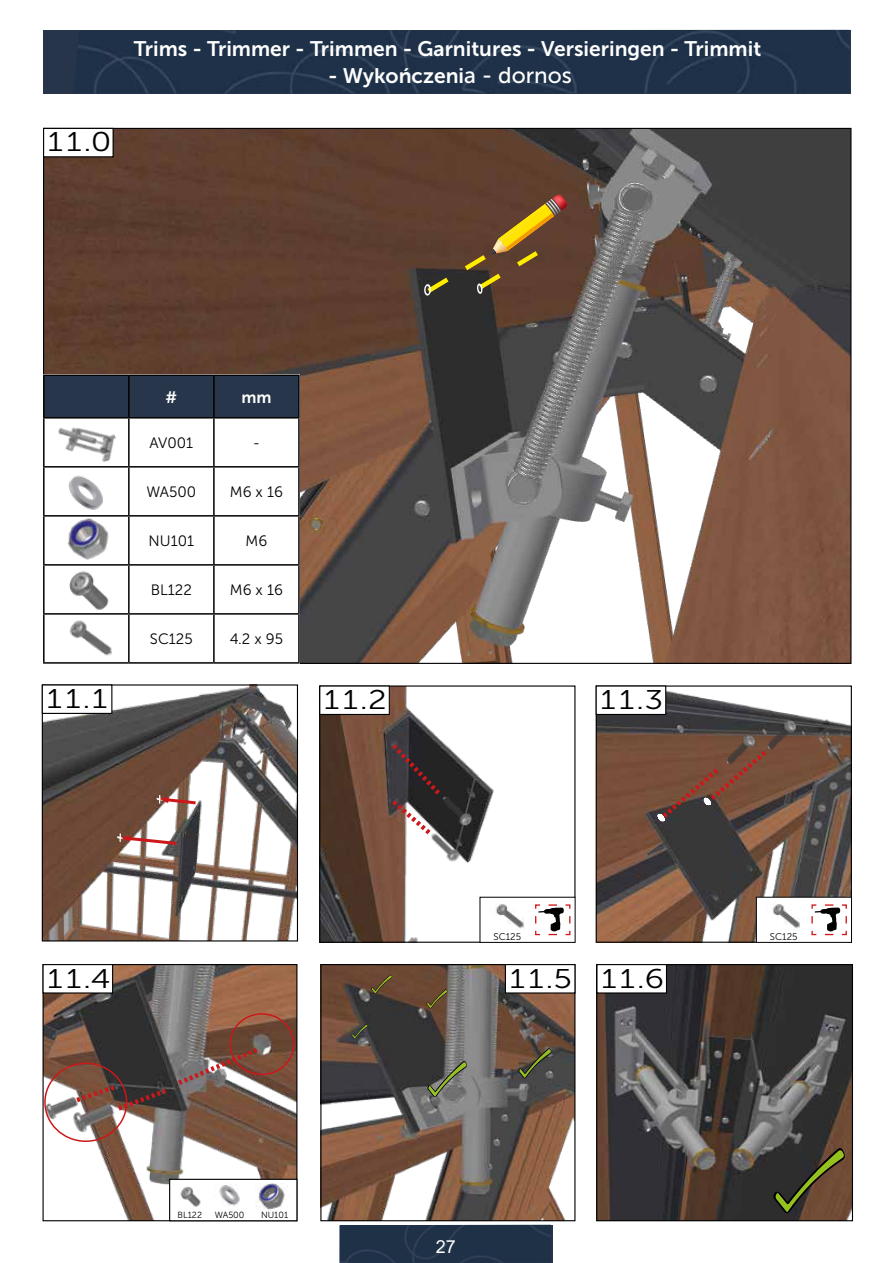
<style>
.page{position:relative;width:893px;height:1263px;background:#fff}
.page>*{position:absolute;margin:0;border:0;box-sizing:border-box;transform-origin:0 0}
.t1{font:27px "Museo Sans 300";color:#000;scale:1.22 1}
.t2{font:21px "Museo Sans 700";color:#fff}
.t3{font:18px "Arial";color:#fff}
.t4{font:16.5px "Museo Sans 700";color:#fff}
.t5{font:15px "Museo Sans 300";color:#000}
.t6{font:9.75px "Museo Sans 300";color:#000}
.t7{font:9px "Museo Sans 300";color:#000}
.t8{font:8.85px "Museo Sans 300";color:#000}
.s1{font-family:"Museo Sans 500";font-size:22.5px}
</style>
<div class="page">
<img style="left:339px;top:1225px;width:212px;height:38px">
<div style="left:43px;top:30px;width:807px;height:64px;background:#27354a"></div>
<img style="left:78px;top:30px;width:771px;height:64px">
<img style="left:44px;top:686px;width:252px;height:253px">
<div style="left:42px;top:684px;width:256px;height:257px;border:1px solid #000"></div>
<img style="left:321px;top:687px;width:252px;height:254px">
<div style="left:319px;top:685px;width:256px;height:258px;border:1px solid #000"></div>
<svg style="left:387px;top:739px;width:58px;height:100px;background:#534646"></svg>
<img style="left:437px;top:788px;width:40px;height:44px">
<img style="left:426px;top:826px;width:37px;height:40px">
<img style="left:598px;top:687px;width:252px;height:254px">
<div style="left:596px;top:685px;width:256px;height:258px;border:1px solid #000"></div>
<img style="left:759px;top:714px;width:44px;height:40px">
<img style="left:718px;top:729px;width:44px;height:17px">
<img style="left:45px;top:966px;width:250px;height:253px">
<div style="left:43px;top:964px;width:254px;height:257px;border:1px solid #000"></div>
<svg style="left:71px;top:1044px;width:192px;height:70px;background:#6b564e"></svg>
<img style="left:598px;top:966px;width:253px;height:253px">
<div style="left:596px;top:964px;width:257px;height:257px;border:1px solid #000"></div>
<img style="left:322px;top:966px;width:251px;height:253px">
<div style="left:320px;top:964px;width:255px;height:257px;border:1px solid #000"></div>
<img style="left:45px;top:130px;width:804px;height:532px">
<svg style="left:422px;top:193px;width:147px;height:105px;background:#694b2e"></svg>
<svg style="left:518px;top:1048px;width:33px;height:30px"></svg>
<svg style="left:427px;top:1061px;width:40px;height:36px"></svg>
<svg style="left:426px;top:989px;width:21px;height:19px"></svg>
<svg style="left:352px;top:1024px;width:16px;height:15px"></svg>
<svg style="left:371px;top:975px;width:21px;height:19px"></svg>
<svg style="left:773px;top:1148px;width:72px;height:65px;background:#4c432b"></svg>
<div style="left:756px;top:897px;width:95px;height:45px;background:#fff"></div>
<div style="left:756px;top:897px;width:96px;height:46px;border:1px solid #000"></div>
<img style="left:772px;top:904px;width:28px;height:25px">
<svg style="left:811px;top:904px;width:36px;height:32px"></svg>
<div style="left:480px;top:897px;width:95px;height:45px;background:#fff"></div>
<div style="left:480px;top:897px;width:95px;height:46px;border:1px solid #000"></div>
<img style="left:496px;top:904px;width:28px;height:26px">
<svg style="left:535px;top:904px;width:36px;height:32px"></svg>
<div style="left:170px;top:1179px;width:127px;height:42px;background:#fff"></div>
<div style="left:169px;top:1179px;width:128px;height:42px;border:1px solid #000"></div>
<img style="left:180px;top:1186px;width:21px;height:21px">
<img style="left:219px;top:1185px;width:21px;height:21px">
<img style="left:255px;top:1184px;width:33px;height:27px">
<svg style="left:115px;top:831px;width:65px;height:16px"></svg>
<svg style="left:155px;top:793px;width:44px;height:13px"></svg>
<div style="left:43px;top:374px;width:257px;height:290px;background:#fff"></div>
<div style="left:45px;top:376px;width:253px;height:41px;background:#27364b"></div>
<hr style="left:43px;top:374px;width:86px;height:2px;background:#000">
<hr style="left:43px;top:376px;width:2px;height:41px;background:#000">
<hr style="left:129px;top:374px;width:85px;height:2px;background:#000">
<hr style="left:128px;top:376px;width:2px;height:41px;background:#000">
<hr style="left:214px;top:374px;width:86px;height:2px;background:#000">
<hr style="left:213px;top:376px;width:2px;height:41px;background:#000">
<hr style="left:298px;top:376px;width:2px;height:41px;background:#000">
<hr style="left:43px;top:417px;width:86px;height:2px;background:#000">
<hr style="left:43px;top:419px;width:2px;height:47px;background:#000">
<hr style="left:129px;top:417px;width:85px;height:2px;background:#000">
<hr style="left:128px;top:419px;width:2px;height:47px;background:#000">
<hr style="left:214px;top:417px;width:86px;height:2px;background:#000">
<hr style="left:213px;top:419px;width:2px;height:47px;background:#000">
<hr style="left:298px;top:419px;width:2px;height:47px;background:#000">
<hr style="left:43px;top:466px;width:86px;height:2px;background:#000">
<hr style="left:43px;top:468px;width:2px;height:47px;background:#000">
<hr style="left:129px;top:466px;width:85px;height:2px;background:#000">
<hr style="left:128px;top:468px;width:2px;height:47px;background:#000">
<hr style="left:214px;top:466px;width:86px;height:2px;background:#000">
<hr style="left:213px;top:468px;width:2px;height:47px;background:#000">
<hr style="left:298px;top:468px;width:2px;height:47px;background:#000">
<hr style="left:43px;top:515px;width:86px;height:2px;background:#000">
<hr style="left:43px;top:517px;width:2px;height:47px;background:#000">
<hr style="left:129px;top:515px;width:85px;height:2px;background:#000">
<hr style="left:128px;top:517px;width:2px;height:47px;background:#000">
<hr style="left:214px;top:515px;width:86px;height:2px;background:#000">
<hr style="left:213px;top:517px;width:2px;height:47px;background:#000">
<hr style="left:298px;top:517px;width:2px;height:47px;background:#000">
<hr style="left:43px;top:564px;width:86px;height:2px;background:#000">
<hr style="left:43px;top:566px;width:2px;height:47px;background:#000">
<hr style="left:129px;top:564px;width:85px;height:2px;background:#000">
<hr style="left:128px;top:566px;width:2px;height:47px;background:#000">
<hr style="left:214px;top:564px;width:86px;height:2px;background:#000">
<hr style="left:213px;top:566px;width:2px;height:47px;background:#000">
<hr style="left:298px;top:566px;width:2px;height:47px;background:#000">
<hr style="left:43px;top:613px;width:86px;height:2px;background:#000">
<hr style="left:43px;top:615px;width:2px;height:47px;background:#000">
<hr style="left:129px;top:613px;width:85px;height:2px;background:#000">
<hr style="left:128px;top:615px;width:2px;height:47px;background:#000">
<hr style="left:214px;top:613px;width:86px;height:2px;background:#000">
<hr style="left:213px;top:615px;width:2px;height:47px;background:#000">
<hr style="left:298px;top:615px;width:2px;height:47px;background:#000">
<hr style="left:43px;top:662px;width:86px;height:2px;background:#000">
<hr style="left:129px;top:662px;width:85px;height:2px;background:#000">
<hr style="left:214px;top:662px;width:86px;height:2px;background:#000">
<img style="left:58px;top:427px;width:58px;height:35px">
<img style="left:68px;top:475px;width:35px;height:35px">
<img style="left:68px;top:518px;width:41px;height:42px">
<img style="left:69px;top:571px;width:40px;height:39px">
<img style="left:69px;top:620px;width:43px;height:36px">
<svg style="left:653px;top:746px;width:118px;height:77px;background:#6e4a3b"></svg>
<div style="left:229px;top:1013px;width:65px;height:62px;border:2px solid #cd1719;border-radius:50%"></div>
<div style="left:44px;top:1062px;width:83px;height:80px;border:2px solid #cd1719;border-radius:50%"></div>
<div style="left:44px;top:128px;width:69px;height:29px;background:#fff"></div>
<div style="left:43px;top:128px;width:71px;height:29px;border:1px solid #000"></div>
<div style="left:42px;top:685px;width:70px;height:28px;background:#fff"></div>
<div style="left:42px;top:684px;width:70px;height:30px;border:1px solid #000"></div>
<div style="left:320px;top:686px;width:69px;height:28px;background:#fff"></div>
<div style="left:319px;top:685px;width:71px;height:30px;border:1px solid #000"></div>
<div style="left:596px;top:686px;width:70px;height:28px;background:#fff"></div>
<div style="left:596px;top:685px;width:70px;height:30px;border:1px solid #000"></div>
<div style="left:43px;top:964px;width:70px;height:29px;background:#fff"></div>
<div style="left:43px;top:964px;width:70px;height:29px;border:1px solid #000"></div>
<div style="left:505px;top:964px;width:70px;height:29px;background:#fff"></div>
<div style="left:505px;top:964px;width:70px;height:29px;border:1px solid #000"></div>
<div style="left:597px;top:964px;width:69px;height:29px;background:#fff"></div>
<div style="left:596px;top:964px;width:71px;height:29px;border:1px solid #000"></div>
<p class="t1" style="left:46px;top:128px;width:54px">11.0</p>
<p class="t2" style="left:134px;top:37px;width:629px">Trims - Trimmer - Trimmen - Garnitures - Versieringen - Trimmit</p>
<p class="t2" style="left:328px;top:64px;width:245px">- Wykończeni<span class="s1">a - dornos</span></p>
<p class="t4" style="left:166px;top:388px;width:13px">#</p>
<p class="t4" style="left:241px;top:388px;width:32px">mm</p>
<p class="t5" style="left:149px;top:435px;width:45px">AV001</p>
<p class="t5" style="left:253px;top:435px;width:9px">-</p>
<p class="t5" style="left:146px;top:484px;width:51px">WA500</p>
<p class="t5" style="left:230px;top:484px;width:55px">M6 x 16</p>
<p class="t5" style="left:149px;top:533px;width:47px">NU101</p>
<p class="t5" style="left:246px;top:533px;width:23px">M6</p>
<p class="t5" style="left:151px;top:582px;width:43px">BL122</p>
<p class="t5" style="left:230px;top:582px;width:55px">M6 x 16</p>
<p class="t5" style="left:150px;top:631px;width:44px">SC125</p>
<p class="t5" style="left:230px;top:631px;width:55px">4.2 x 95</p>
<p class="t1" style="left:45px;top:684px;width:54px">11.1</p>
<p class="t1" style="left:322px;top:685px;width:54px">11.2</p>
<p class="t1" style="left:599px;top:685px;width:54px">11.3</p>
<p class="t6" style="left:493px;top:931px;width:29px">SC125</p>
<p class="t6" style="left:770px;top:931px;width:29px">SC125</p>
<p class="t1" style="left:46px;top:964px;width:54px">11.4</p>
<p class="t1" style="left:508px;top:964px;width:129px">11.5 11.6</p>
<p class="t8" style="left:178px;top:1210px;width:26px">BL122</p>
<p class="t7" style="left:215px;top:1210px;width:31px">WA500</p>
<p class="t7" style="left:261px;top:1210px;width:29px">NU101</p>
<p class="t3" style="left:436px;top:1234px;width:22px">27</p>
</div>
